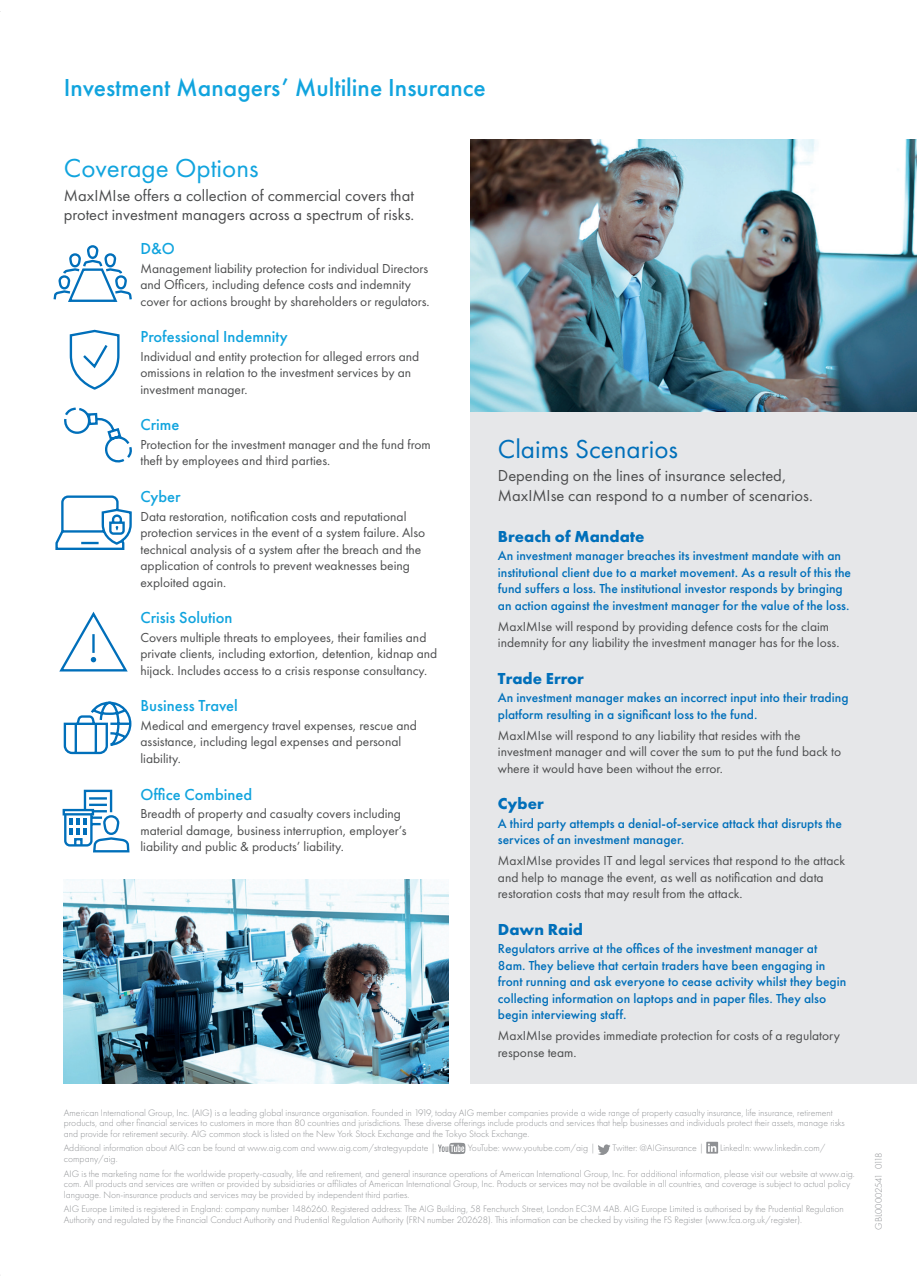
<style>
.page{position:relative;width:917px;height:1285px;background:#fff}
.page>*{position:absolute;margin:0;border:0;box-sizing:border-box;transform-origin:0 0}
.intro{font:27px "Futura PT";color:#006fba}
.intro-2{font:27px "Futura PT";color:#11a4de}
.intro-3{font:500 25.5px "Futura PT";color:#11a4de}
.intro-4{font:16.5px/19.5px "Futura PT";color:#4b4c4d}
.intro-5{font:500 16.5px "Futura PT";color:#11a4de}
.intro-6{font:700 16.5px "Futura PT";color:#006fba}
.intro-7{font:13.5px/16.5px "Futura PT";color:#4b4c4d}
.intro-8{font:500 13.5px/16.5px "Futura PT";color:#006fba}
.t1{font:300 9.75px/10.5px "Futura PT";color:#8f9194}
.t2{font:300 9.75px "Futura PT";letter-spacing:-.035em;color:#8f9194}
</style>
<div class="page">
<div style="left:470px;top:411px;width:446px;height:672px;background:#e6e7e9"></div>
<svg style="left:438px;top:1142px;width:27px;height:11px"></svg>
<svg style="left:598px;top:1144px;width:12px;height:10px"></svg>
<svg style="left:706px;top:1141px;width:12px;height:12px"></svg>
<svg style="left:707px;top:1143px;width:9px;height:8px"></svg>
<img style="left:470px;top:139px;width:446px;height:272px">
<img style="left:64px;top:879px;width:385px;height:204px">
<svg style="left:53px;top:245px;width:79px;height:145px"></svg>
<svg style="left:64px;top:407px;width:68px;height:55px"></svg>
<svg style="left:59px;top:611px;width:69px;height:61px"></svg>
<svg style="left:55px;top:495px;width:77px;height:55px"></svg>
<svg style="left:63px;top:701px;width:69px;height:54px"></svg>
<svg style="left:62px;top:789px;width:69px;height:117px"></svg>
<p class="intro-3" style="left:64px;top:72px;width:423px">Investment Managers’ Multiline Insurance</p>
<p class="intro-2" style="left:64px;top:152px;width:196px">Coverage Options</p>
<p class="intro-4" style="left:64px;top:185px;width:352px">MaxIMIse offers a collection of commercial covers that protect investment managers across a spectrum of risks.</p>
<p class="intro-5" style="left:140px;top:238px;width:36px">D&amp;O</p>
<p class="intro-7" style="left:140px;top:260px;width:290px">Management liability protection for individual Directors and Officers, including defence costs and indemnity cover for actions brought by shareholders or regulators.</p>
<p class="intro-5" style="left:140px;top:326px;width:149px">Professional Indemnity</p>
<p class="intro-7" style="left:140px;top:348px;width:280px">Individual and entity protection for alleged errors and omissions in relation to the investment services by an investment manager.</p>
<p class="intro-5" style="left:140px;top:415px;width:40px">Crime</p>
<p class="intro-7" style="left:140px;top:436px;width:292px">Protection for the investment manager and the fund from theft by employees and third parties.</p>
<p class="intro-5" style="left:140px;top:486px;width:42px">Cyber</p>
<p class="intro-7" style="left:140px;top:507px;width:286px">Data restoration, notification costs and reputational protection services in the event of a system failure. Also technical analysis of a system after the breach and the application of controls to prevent weaknesses being exploited again.</p>
<p class="intro-5" style="left:140px;top:607px;width:94px">Crisis Solution</p>
<p class="intro-7" style="left:140px;top:629px;width:298px">Covers multiple threats to employees, their families and private clients, including extortion, detention, kidnap and hijack. Includes access to a crisis response consultancy.</p>
<p class="intro-5" style="left:140px;top:695px;width:99px">Business Travel</p>
<p class="intro-7" style="left:140px;top:717px;width:278px">Medical and emergency travel expenses, rescue and assistance, including legal expenses and personal liability.</p>
<p class="intro-5" style="left:140px;top:784px;width:113px">Office Combined</p>
<p class="intro-7" style="left:140px;top:805px;width:268px">Breadth of property and casualty covers including material damage, business interruption, employer’s liability and public &amp; products’ liability.</p>
<p class="intro" style="left:498px;top:432px;width:182px">Claims Scenarios</p>
<p class="intro-4" style="left:498px;top:466px;width:316px">Depending on the lines of insurance selected,<br>MaxIMIse can respond to a number of scenarios.</p>
<p class="intro-6" style="left:498px;top:525px;width:148px">Breach of Mandate</p>
<p class="intro-8" style="left:498px;top:547px;width:354px">An investment manager breaches its investment mandate with an institutional client due to a market movement. As a result of this the fund suffers a loss. The institutional investor responds by bringing an action against the investment manager for the value of the loss.</p>
<p class="intro-7" style="left:498px;top:617px;width:343px">MaxIMIse will respond by providing defence costs for the claim indemnity for any liability the investment manager has for the loss.</p>
<p class="intro-6" style="left:498px;top:667px;width:88px">Trade Error</p>
<p class="intro-8" style="left:498px;top:689px;width:352px">An investment manager makes an incorrect input into their trading platform resulting in a significant loss to the fund.</p>
<p class="intro-7" style="left:498px;top:726px;width:344px">MaxIMIse will respond to any liability that resides with the investment manager and will cover the sum to put the fund back to where it would have been without the error.</p>
<p class="intro-6" style="left:498px;top:792px;width:47px">Cyber</p>
<p class="intro-8" style="left:498px;top:814px;width:345px">A third party attempts a denial-of-service attack that disrupts the services of an investment manager.</p>
<p class="intro-7" style="left:498px;top:852px;width:348px">MaxIMIse provides IT and legal services that respond to the attack and help to manage the event, as well as notification and data restoration costs that may result from the attack.</p>
<p class="intro-6" style="left:498px;top:918px;width:87px">Dawn Raid</p>
<p class="intro-8" style="left:498px;top:940px;width:350px">Regulators arrive at the offices of the investment manager at 8am. They believe that certain traders have been engaging in front running and ask everyone to cease activity whilst they begin collecting information on laptops and in paper files. They also begin interviewing staff.</p>
<p class="intro-7" style="left:498px;top:1027px;width:343px">MaxIMIse provides immediate protection for costs of a regulatory response team.</p>
<p class="t1" style="left:64px;top:1106px;width:782px">American International Group, Inc. (AIG) is a leading global insurance organisation. Founded in 1919, today AIG member companies provide a wide range of property casualty insurance, life insurance, retirement products, and other financial services to customers in more than 80 countries and jurisdictions. These diverse offerings include products and services that help businesses and individuals protect their assets, manage risks and provide for retirement security. AIG common stock is listed on the New York Stock Exchange and the Tokyo Stock Exchange.</p>
<p class="t1" style="left:64px;top:1142px;width:373px">Additional information about AIG can be found at www.aig.com and www.aig.com/strategyupdate |</p>
<p class="t1" style="left:467px;top:1142px;width:129px">YouTube: www.youtube.com/aig |</p>
<p class="t1" style="left:612px;top:1142px;width:93px">Twitter: @AIGinsurance |</p>
<p class="t1" style="left:720px;top:1142px;width:107px">LinkedIn: www.linkedin.com/</p>
<p class="t1" style="left:64px;top:1153px;width:55px">company/aig.</p>
<p class="t1" style="left:64px;top:1167px;width:792px">AIG is the marketing name for the worldwide property-casualty, life and retirement, and general insurance operations of American International Group, Inc. For additional information, please visit our website at www.aig. com. All products and services are written or provided by subsidiaries or affiliates of American International Group, Inc. Products or services may not be available in all countries, and coverage is subject to actual policy language. Non-insurance products and services may be provided by independent third parties.</p>
<p class="t1" style="left:64px;top:1203px;width:781px">AIG Europe Limited is registered in England: company number 1486260. Registered address: The AIG Building, 58 Fenchurch Street, London EC3M 4AB. AIG Europe Limited is authorised by the Prudential Regulation<br>Authority and regulated by the Financial Conduct Authority and Prudential Regulation Authority (FRN number 202628). This information can be checked by visiting the FS Register (www.fca.org.uk/register).</p>
<p class="t2" style="left:873px;top:1229px;width:79px;rotate:-90deg">GBL00002541 0118</p>
</div>
